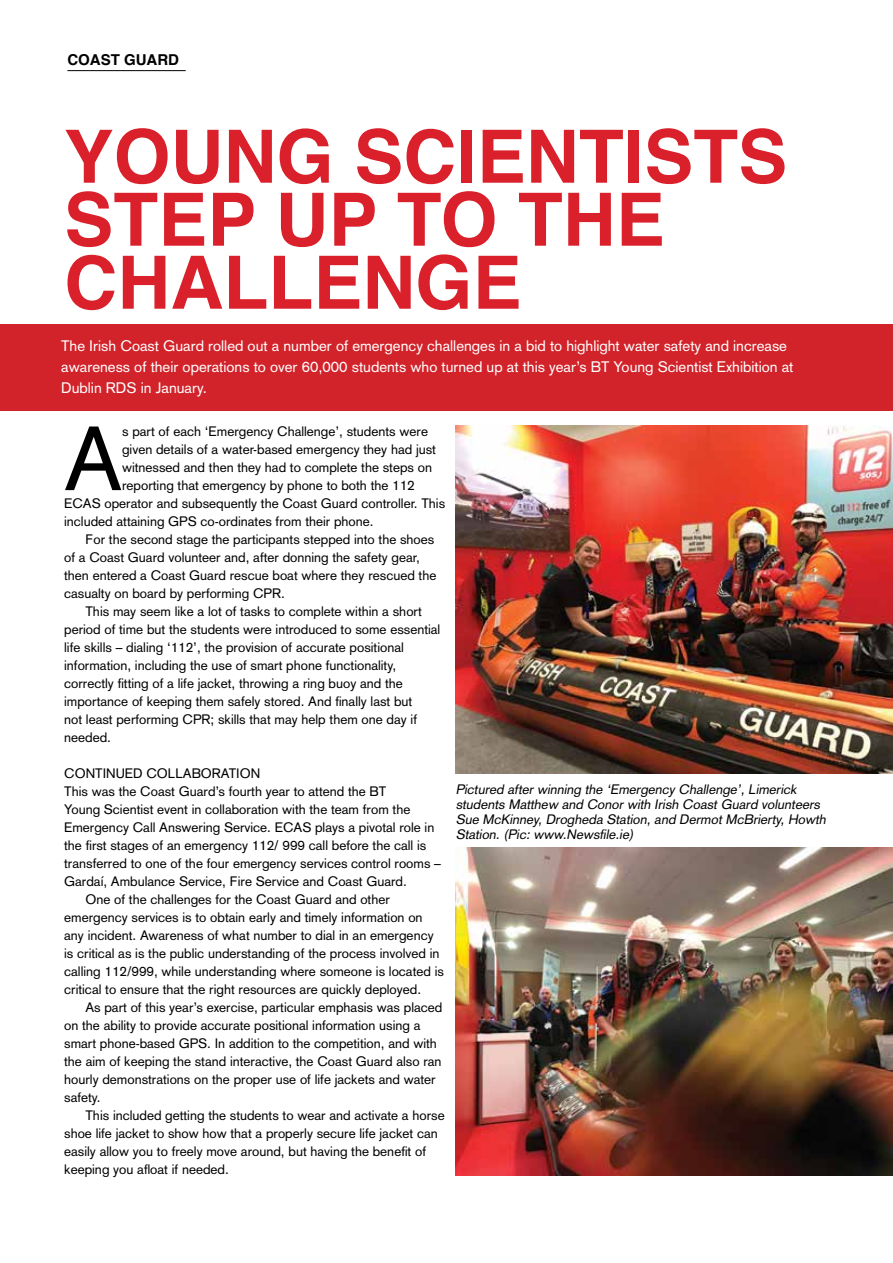
<style>
.page{position:relative;width:893px;height:1263px;background:#fff}
.page>*{position:absolute;margin:0;border:0;box-sizing:border-box;transform-origin:0 0}
.t1{font:89.4px "Akzidenz Grotesk";color:#000}
.t2{font:700 73.5px/63px "Helvetica";color:#da202b}
.t3{font:15px/21px "Akzidenz Grotesk";color:#fff}
.t4{font:700 15px "Helvetica";color:#000}
.t5{font:13.5px "Akzidenz Grotesk";color:#000}
.t6{font:italic 13.5px/15px "Akzidenz Grotesk";color:#000}
</style>
<div class="page">
<hr style="left:67px;top:70px;width:119px;height:1px;background:#000">
<div style="left:0;top:324px;width:893px;height:86px;background:#d2232a"></div>
<img style="left:456px;top:848px;width:437px;height:328px">
<img style="left:456px;top:426px;width:437px;height:348px">
<p class="t4" style="left:67px;top:48px;width:113px">COAST GUARD</p>
<h2 class="t2" style="left:64px;top:126px;width:724px">YOUNG SCIENTISTS<br>STEP UP TO THE<br>CHALLENGE</h2>
<p class="t3" style="left:61px;top:335px;width:734px">The Irish Coast Guard rolled out a number of emergency challenges in a bid to highlight water safety and increase awareness of their operations to over 60,000 students who turned up at this year’s BT Young Scientist Exhibition at<br>Dublin RDS in January.</p>
<h1 class="t1" style="left:64px;top:406px;width:59px">A</h1>
<p class="t5" style="left:122px;top:423px;width:307px">s part of each ‘Emergency Challenge’, students were</p>
<p class="t5" style="left:122px;top:441px;width:315px">given details of a water-based emergency they had just</p>
<p class="t5" style="left:122px;top:459px;width:311px">witnessed and then they had to complete the steps on</p>
<p class="t5" style="left:122px;top:477px;width:294px">reporting that emergency by phone to both the 112</p>
<p class="t5" style="left:64px;top:495px;width:382px">ECAS operator and subsequently the Coast Guard controller. This</p>
<p class="t5" style="left:64px;top:513px;width:311px">included attaining GPS co-ordinates from their phone.</p>
<p class="t5" style="left:85px;top:531px;width:350px">For the second stage the participants stepped into the shoes</p>
<p class="t5" style="left:64px;top:549px;width:357px">of a Coast Guard volunteer and, after donning the safety gear,</p>
<p class="t5" style="left:64px;top:567px;width:374px">then entered a Coast Guard rescue boat where they rescued the</p>
<p class="t5" style="left:64px;top:585px;width:222px">casualty on board by performing CPR.</p>
<p class="t5" style="left:85px;top:603px;width:338px">This may seem like a lot of tasks to complete within a short</p>
<p class="t5" style="left:64px;top:621px;width:378px">period of time but the students were introduced to some essential</p>
<p class="t5" style="left:64px;top:639px;width:341px">life skills – dialing ‘112’, the provision of accurate positional</p>
<p class="t5" style="left:64px;top:657px;width:333px">information, including the use of smart phone functionality,</p>
<p class="t5" style="left:64px;top:675px;width:340px">correctly fitting of a life jacket, throwing a ring buoy and the</p>
<p class="t5" style="left:64px;top:693px;width:350px">importance of keeping them safely stored. And finally last but</p>
<p class="t5" style="left:64px;top:711px;width:354px">not least performing CPR; skills that may help them one day if</p>
<p class="t5" style="left:64px;top:729px;width:48px">needed.</p>
<p class="t5" style="left:64px;top:765px;width:197px">CONTINUED COLLABORATION</p>
<p class="t5" style="left:64px;top:783px;width:324px">This was the Coast Guard’s fourth year to attend the BT</p>
<p class="t5" style="left:64px;top:801px;width:348px">Young Scientist event in collaboration with the team from the</p>
<p class="t5" style="left:64px;top:819px;width:372px">Emergency Call Answering Service. ECAS plays a pivotal role in</p>
<p class="t5" style="left:64px;top:837px;width:364px">the first stages of an emergency 112/ 999 call before the call is</p>
<p class="t5" style="left:64px;top:855px;width:378px">transferred to one of the four emergency services control rooms –</p>
<p class="t5" style="left:64px;top:873px;width:344px">Gardaí, Ambulance Service, Fire Service and Coast Guard.</p>
<p class="t5" style="left:85px;top:891px;width:306px">One of the challenges for the Coast Guard and other</p>
<p class="t5" style="left:64px;top:909px;width:360px">emergency services is to obtain early and timely information on</p>
<p class="t5" style="left:64px;top:927px;width:371px">any incident. Awareness of what number to dial in an emergency</p>
<p class="t5" style="left:64px;top:945px;width:377px">is critical as is the public understanding of the process involved in</p>
<p class="t5" style="left:64px;top:963px;width:381px">calling 112/999, while understanding where someone is located is</p>
<p class="t5" style="left:64px;top:981px;width:358px">critical to ensure that the right resources are quickly deployed.</p>
<p class="t5" style="left:85px;top:999px;width:358px">As part of this year’s exercise, particular emphasis was placed</p>
<p class="t5" style="left:64px;top:1017px;width:358px">on the ability to provide accurate positional information using a</p>
<p class="t5" style="left:64px;top:1035px;width:374px">smart phone-based GPS. In addition to the competition, and with</p>
<p class="t5" style="left:64px;top:1053px;width:379px">the aim of keeping the stand interactive, the Coast Guard also ran</p>
<p class="t5" style="left:64px;top:1071px;width:373px">hourly demonstrations on the proper use of life jackets and water</p>
<p class="t5" style="left:64px;top:1089px;width:38px">safety.</p>
<p class="t5" style="left:85px;top:1107px;width:361px">This included getting the students to wear and activate a horse</p>
<p class="t5" style="left:64px;top:1125px;width:375px">shoe life jacket to show how that a properly secure life jacket can</p>
<p class="t5" style="left:64px;top:1143px;width:363px">easily allow you to freely move around, but having the benefit of</p>
<p class="t5" style="left:64px;top:1161px;width:166px">keeping you afloat if needed.</p>
<p class="t6" style="left:456px;top:782px;width:374px">Pictured after winning the ‘Emergency Challenge’, Limerick students Matthew and Conor with Irish Coast Guard volunteers Sue McKinney, Drogheda Station, and Dermot McBrierty, Howth Station. (Pic: www.Newsfile.ie)</p>
</div>
